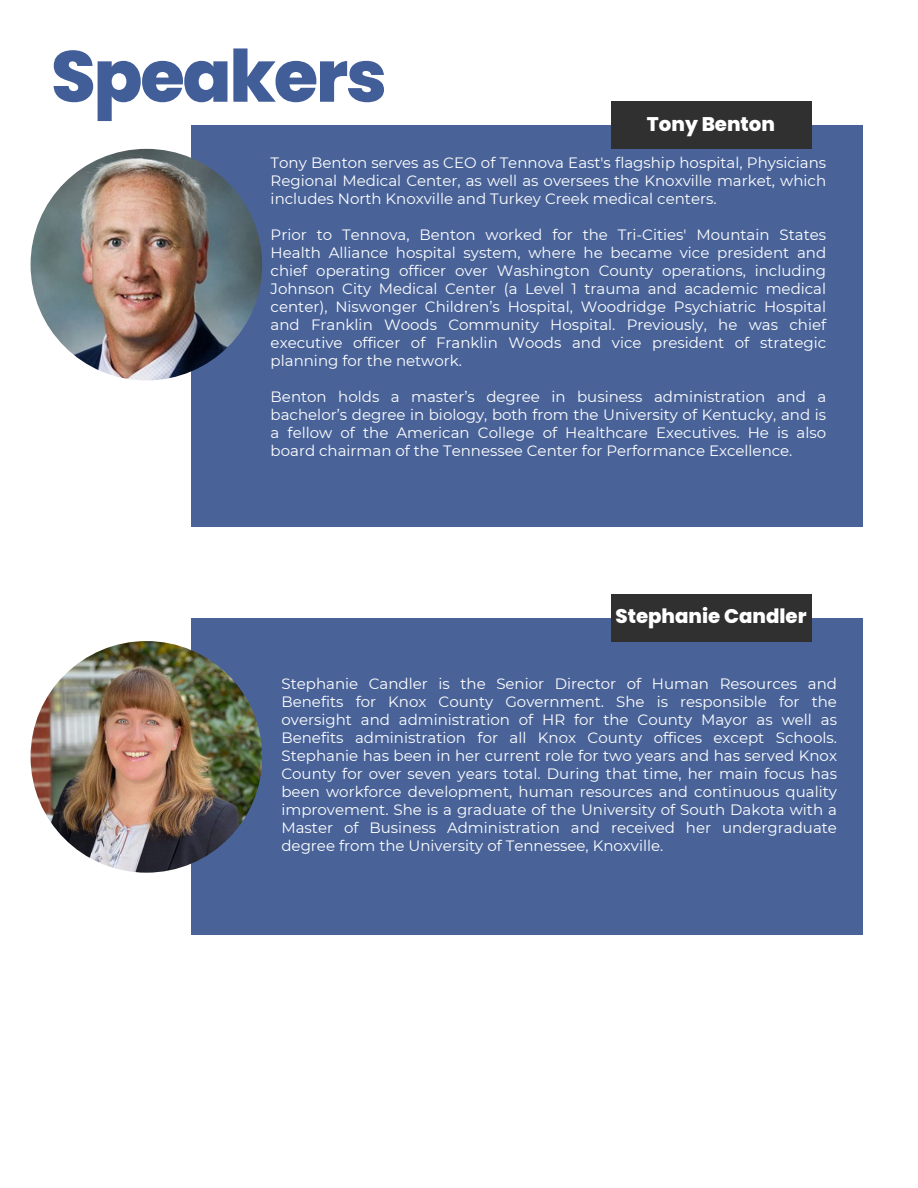
<style>
.page{position:relative;width:918px;height:1188px;background:#fff}
.page>*{position:absolute;margin:0;border:0;box-sizing:border-box;transform-origin:0 0}
.t1{font:800 72px "Poppins";letter-spacing:-.03em;color:#415e99}
.t2{font:800 19.8px "Poppins";color:#fff}
.t3{font:15px/18px "Montserrat";color:#fff;text-align:justify}
</style>
<div class="page">
<div style="left:191px;top:125px;width:672px;height:401px;background:#496399"></div>
<div style="left:611px;top:102px;width:200px;height:47px;background:#303030"></div>
<img style="left:31px;top:149px;width:231px;height:231px;border-radius:50%">
<div style="left:191px;top:618px;width:672px;height:317px;background:#496399"></div>
<div style="left:611px;top:594px;width:200px;height:47px;background:#303030"></div>
<img style="left:31px;top:641px;width:231px;height:232px;border-radius:50%">
<p class="t1" style="left:51px;top:26px;width:337px">Speakers</p>
<p class="t2" style="left:647px;top:110px;width:130px">Tony Benton</p>
<p class="t3" style="left:271px;top:154px;width:557px">Tony Benton serves as CEO of Tennova East's flagship hospital, Physicians Regional Medical Center, as well as oversees the Knoxville market, which includes North Knoxville and Turkey Creek medical centers.</p>
<p class="t3" style="left:271px;top:226px;width:557px">Prior to Tennova, Benton worked for the Tri-Cities' Mountain States Health Alliance hospital system, where he became vice president and chief operating officer over Washington County operations, including Johnson City Medical Center (a Level 1 trauma and academic medical center), Niswonger Children’s Hospital, Woodridge Psychiatric Hospital and Franklin Woods Community Hospital. Previously, he was chief executive officer of Franklin Woods and vice president of strategic planning for the network.</p>
<p class="t3" style="left:271px;top:388px;width:557px">Benton holds a master’s degree in business administration and a bachelor’s degree in biology, both from the University of Kentucky, and is a fellow of the American College of Healthcare Executives. He is also board chairman of the Tennessee Center for Performance Excellence.</p>
<p class="t2" style="left:616px;top:602px;width:193px">Stephanie Candler</p>
<p class="t3" style="left:281px;top:675px;width:557px">Stephanie Candler is the Senior Director of Human Resources and Benefits for Knox County Government. She is responsible for the oversight and administration of HR for the County Mayor as well as Benefits administration for all Knox County offices except Schools.<br>Stephanie has been in her current role for two years and has served Knox County for over seven years total. During that time, her main focus has been workforce development, human resources and continuous quality improvement. She is a graduate of the University of South Dakota with a Master of Business Administration and received her undergraduate degree from the University of Tennessee, Knoxville.</p>
</div>
